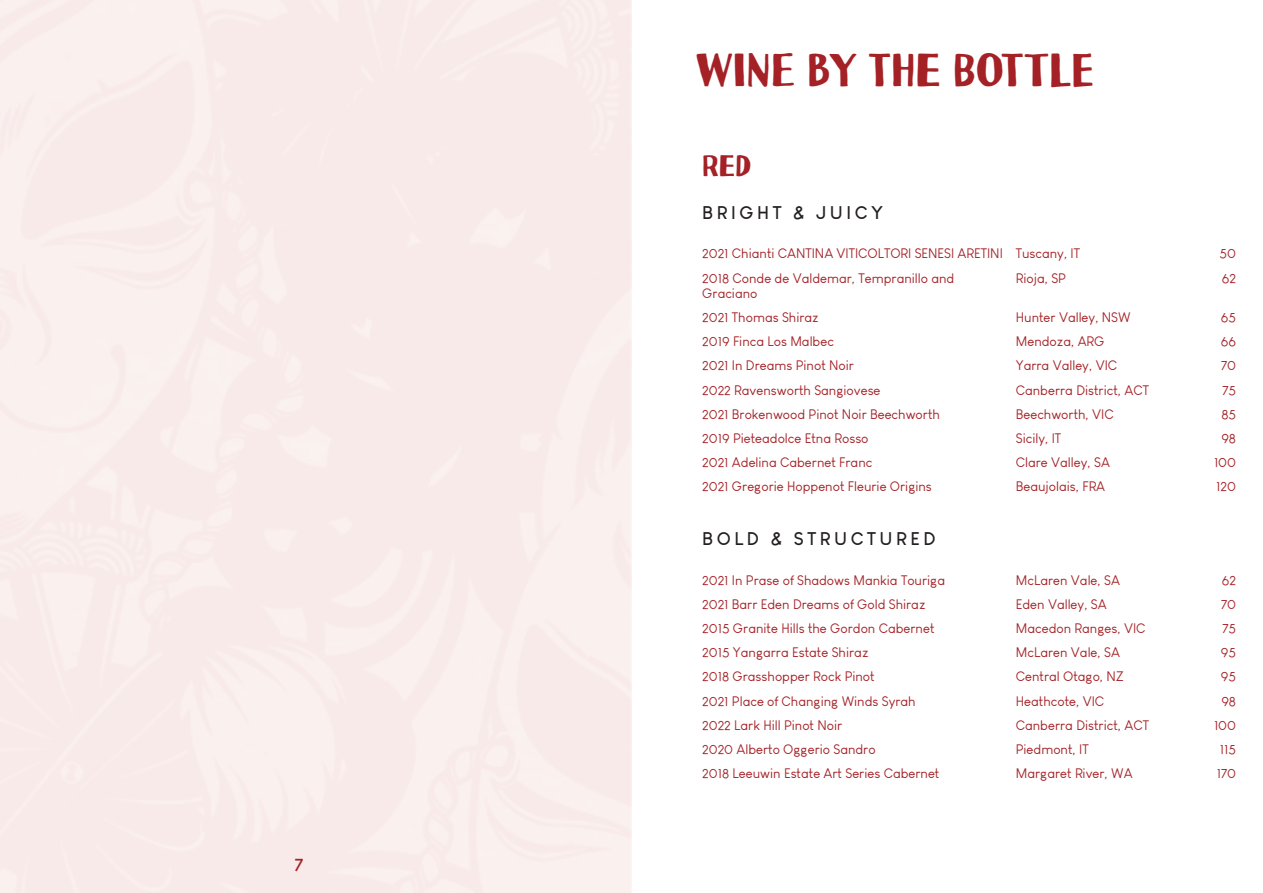
<style>
.page{position:relative;width:1263px;height:893px;background:#fff}
.page>*{position:absolute;margin:0;border:0;box-sizing:border-box;transform-origin:0 0}
.t1{font:42px "Uchiyama";color:#a42126}
.t2{font:27px "Uchiyama";color:#a42126}
.t3{font:700 18px "Louis George Cafe";letter-spacing:.2em;color:#231f20}
.t4{font:700 18px "Louis George Cafe";color:#a42126}
.t5{font:13.5px/15px "Louis George Cafe";color:#a42126}
</style>
<div class="page">
<p class="t4" style="left:295px;top:853px;width:10px">7</p>
<p class="t1" style="left:696px;top:46px;width:399px">WINE BY THE BOTTLE</p>
<p class="t2" style="left:702px;top:150px;width:50px">RED</p>
<p class="t3" style="left:702px;top:201px;width:182px">BRIGHT &amp; JUICY</p>
<p class="t5" style="left:702px;top:246px;width:302px">2021 Chianti CANTINA VITICOLTORI SENESI ARETINI</p>
<p class="t5" style="left:1016px;top:246px;width:66px">Tuscany, IT</p>
<p class="t5" style="left:1219px;top:246px;width:18px">50</p>
<p class="t5" style="left:702px;top:270px;width:254px">2018 Conde de Valdemar, Tempranillo and<br>Graciano</p>
<p class="t5" style="left:1016px;top:270px;width:52px">Rioja, SP</p>
<p class="t5" style="left:1222px;top:270px;width:16px">62</p>
<p class="t5" style="left:702px;top:310px;width:118px">2021 Thomas Shiraz</p>
<p class="t5" style="left:1016px;top:310px;width:116px">Hunter Valley, NSW</p>
<p class="t5" style="left:1221px;top:310px;width:17px">65</p>
<p class="t5" style="left:702px;top:334px;width:133px">2019 Finca Los Malbec</p>
<p class="t5" style="left:1016px;top:334px;width:90px">Mendoza, ARG</p>
<p class="t5" style="left:1221px;top:334px;width:17px">66</p>
<p class="t5" style="left:702px;top:358px;width:153px">2021 In Dreams Pinot Noir</p>
<p class="t5" style="left:1016px;top:358px;width:103px">Yarra Valley, VIC</p>
<p class="t5" style="left:1221px;top:358px;width:17px">70</p>
<p class="t5" style="left:702px;top:382px;width:180px">2022 Ravensworth Sangiovese</p>
<p class="t5" style="left:1016px;top:382px;width:135px">Canberra District, ACT</p>
<p class="t5" style="left:1222px;top:382px;width:15px">75</p>
<p class="t5" style="left:702px;top:406px;width:239px">2021 Brokenwood Pinot Noir Beechworth</p>
<p class="t5" style="left:1016px;top:406px;width:99px">Beechworth, VIC</p>
<p class="t5" style="left:1221px;top:406px;width:16px">85</p>
<p class="t5" style="left:702px;top:431px;width:168px">2019 Pieteadolce Etna Rosso</p>
<p class="t5" style="left:1016px;top:431px;width:47px">Sicily, IT</p>
<p class="t5" style="left:1221px;top:431px;width:16px">98</p>
<p class="t5" style="left:702px;top:455px;width:172px">2021 Adelina Cabernet Franc</p>
<p class="t5" style="left:1016px;top:455px;width:96px">Clare Valley, SA</p>
<p class="t5" style="left:1214px;top:455px;width:24px">100</p>
<p class="t5" style="left:702px;top:479px;width:231px">2021 Gregorie Hoppenot Fleurie Origins</p>
<p class="t5" style="left:1016px;top:479px;width:91px">Beaujolais, FRA</p>
<p class="t5" style="left:1216px;top:479px;width:21px">120</p>
<p class="t3" style="left:702px;top:527px;width:235px">BOLD &amp; STRUCTURED</p>
<p class="t5" style="left:702px;top:572px;width:244px">2021 In Prase of Shadows Mankia Touriga</p>
<p class="t5" style="left:1016px;top:572px;width:106px">McLaren Vale, SA</p>
<p class="t5" style="left:1222px;top:572px;width:16px">62</p>
<p class="t5" style="left:702px;top:596px;width:225px">2021 Barr Eden Dreams of Gold Shiraz</p>
<p class="t5" style="left:1016px;top:596px;width:92px">Eden Valley, SA</p>
<p class="t5" style="left:1221px;top:596px;width:17px">70</p>
<p class="t5" style="left:702px;top:621px;width:234px">2015 Granite Hills the Gordon Cabernet</p>
<p class="t5" style="left:1016px;top:621px;width:131px">Macedon Ranges, VIC</p>
<p class="t5" style="left:1222px;top:621px;width:15px">75</p>
<p class="t5" style="left:702px;top:645px;width:168px">2015 Yangarra Estate Shiraz</p>
<p class="t5" style="left:1016px;top:645px;width:106px">McLaren Vale, SA</p>
<p class="t5" style="left:1221px;top:645px;width:17px">95</p>
<p class="t5" style="left:702px;top:669px;width:174px">2018 Grasshopper Rock Pinot</p>
<p class="t5" style="left:1016px;top:669px;width:109px">Central Otago, NZ</p>
<p class="t5" style="left:1221px;top:669px;width:17px">95</p>
<p class="t5" style="left:702px;top:693px;width:215px">2021 Place of Changing Winds Syrah</p>
<p class="t5" style="left:1016px;top:693px;width:90px">Heathcote, VIC</p>
<p class="t5" style="left:1221px;top:693px;width:16px">98</p>
<p class="t5" style="left:702px;top:718px;width:141px">2022 Lark Hill Pinot Noir</p>
<p class="t5" style="left:1016px;top:718px;width:135px">Canberra District, ACT</p>
<p class="t5" style="left:1214px;top:718px;width:24px">100</p>
<p class="t5" style="left:702px;top:742px;width:175px">2020 Alberto Oggerio Sandro</p>
<p class="t5" style="left:1016px;top:742px;width:74px">Piedmont, IT</p>
<p class="t5" style="left:1220px;top:742px;width:18px">115</p>
<p class="t5" style="left:702px;top:766px;width:239px">2018 Leeuwin Estate Art Series Cabernet</p>
<p class="t5" style="left:1016px;top:766px;width:118px">Margaret River, WA</p>
<p class="t5" style="left:1217px;top:766px;width:21px">170</p>
</div>
